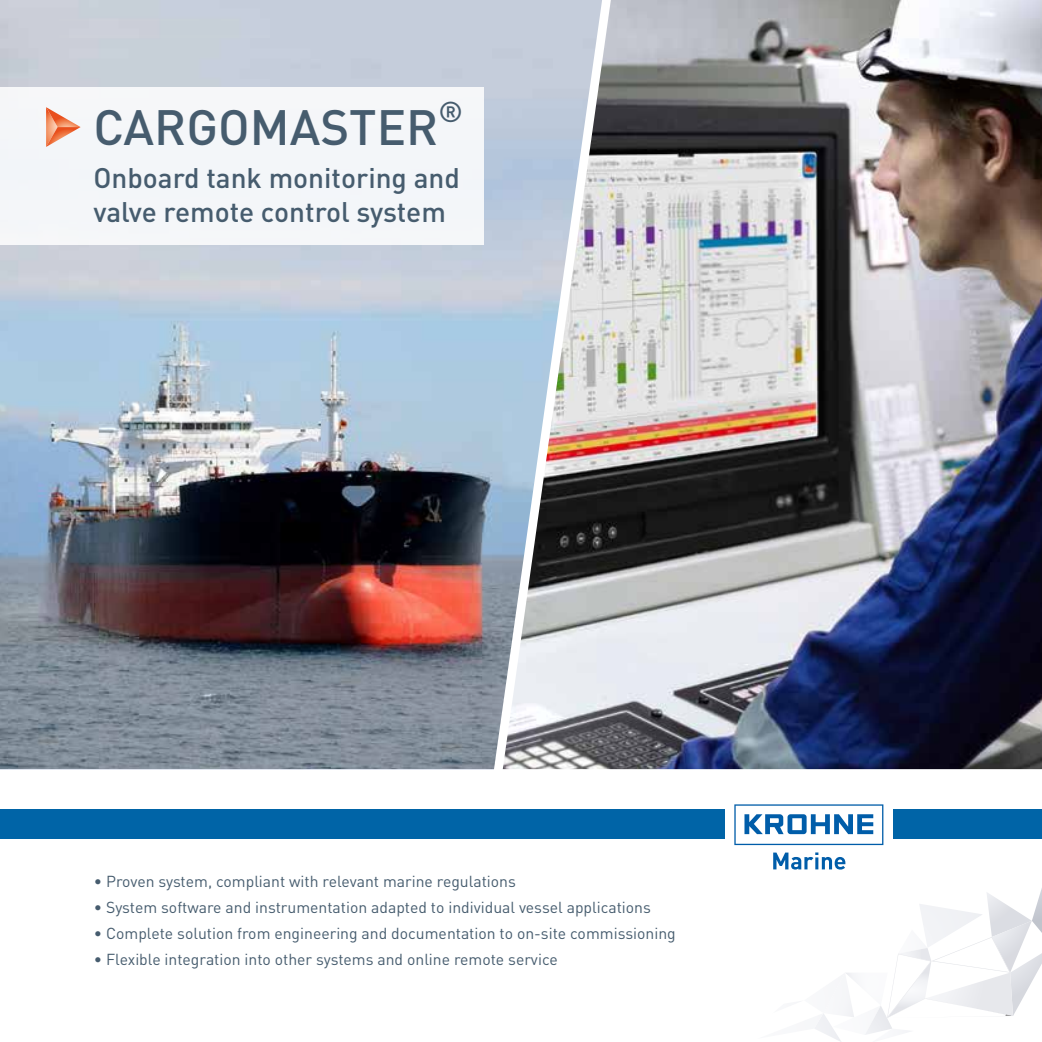
<style>
.page{position:relative;width:1042px;height:1042px;background:#fff}
.page>*{position:absolute;margin:0;border:0;box-sizing:border-box;transform-origin:0 0}
.t1{font:500 49px "DIN Pro";color:#465c6e}
.t2{font:500 28.35px "DIN Pro";color:#465c6e}
.t3{font:500 28px/33.6px "DIN Pro";color:#465c6e}
.t4{font:15.75px "DIN Pro";color:#465c6e}
.t5{font:14px "DIN Pro";color:#878787}
</style>
<div class="page">
<img style="left:0;top:0;width:486px;height:769px">
<svg style="left:815px;top:888px;width:227px;height:154px"></svg>
<div style="left:893px;top:809px;width:149px;height:30px;background:#0064a7"></div>
<div style="left:0;top:809px;width:724px;height:30px;background:#0064a7"></div>
<svg style="left:734px;top:804px;width:149px;height:41px"></svg>
<svg style="left:773px;top:852px;width:72px;height:17px"></svg>
<div style="left:0;top:87px;width:484px;height:158px;background:#f4f6f9"></div>
<svg style="left:46px;top:107px;width:35px;height:40px"></svg>
<img style="left:627px;top:0;width:415px;height:769px">
<svg style="left:486px;top:0;width:141px;height:770px;background:#b0b6be"></svg>
<h1 class="t1" style="left:93px;top:87px;width:346px">CARGOMASTER</h1>
<h2 class="t2" style="left:438px;top:88px;width:26px">®</h2>
<h3 class="t3" style="left:93px;top:158px;width:368px">Onboard tank monitoring and valve remote control system</h3>
<p class="t4" style="left:94px;top:869px;width:424px">• Proven system, compliant with relevant marine regulations</p>
<p class="t4" style="left:94px;top:895px;width:559px">• System software and instrumentation adapted to individual vessel applications</p>
<p class="t4" style="left:94px;top:921px;width:583px">• Complete solution from engineering and documentation to on-site commissioning</p>
<p class="t4" style="left:94px;top:947px;width:465px">• Flexible integration into other systems and online remote service</p>
<p class="t5" style="left:1005px;top:999px;width:9px">2</p>
</div>
